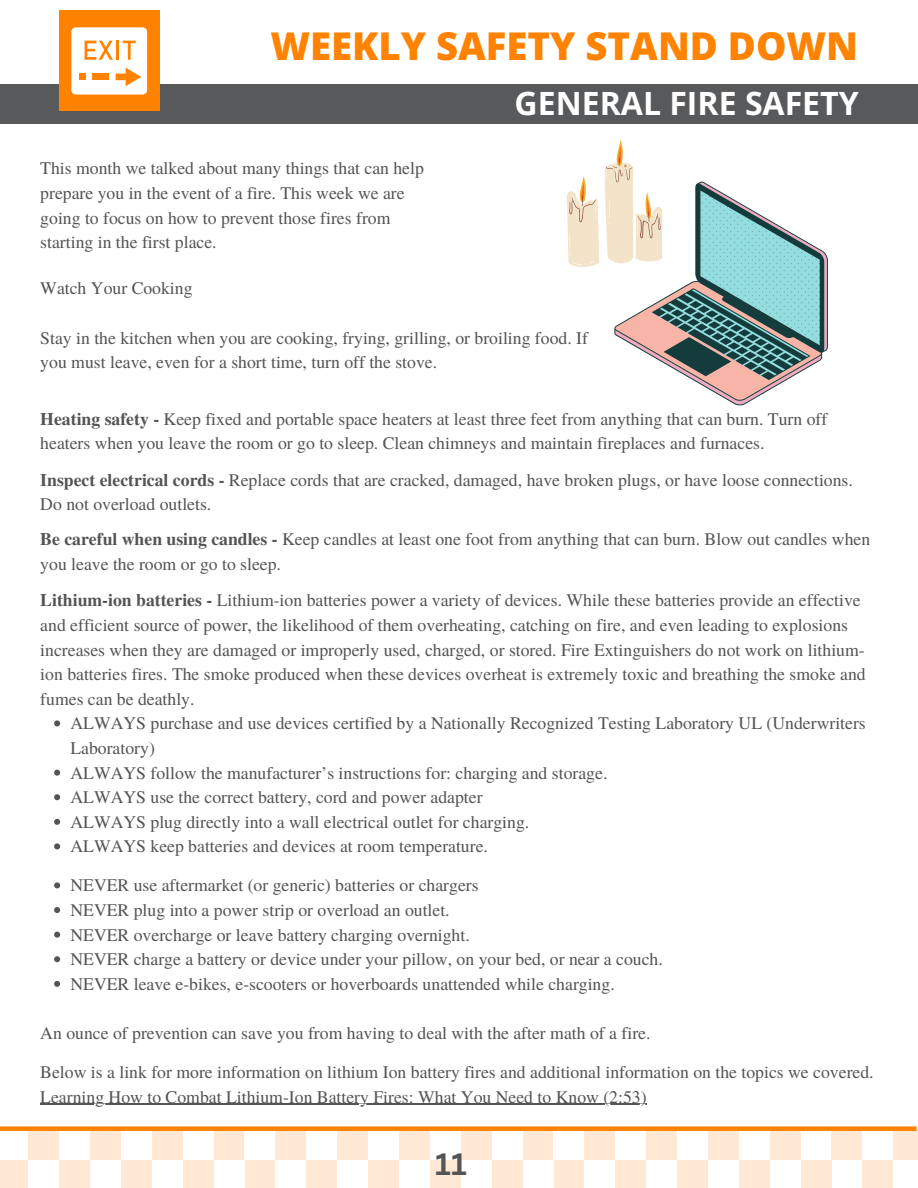
<style>
.page{position:relative;width:918px;height:1188px;background:#fff}
.page>*{position:absolute;margin:0;border:0;box-sizing:border-box;transform-origin:0 0}
.t1{font:800 38.25px "Open Sans";color:#ff8200}
.t2{font:700 32.1px "Open Sans";color:#fff}
.t3{font:700 30px "Canva Sans";color:#545454}
.t4{font:17.7px/24.6px "Te X Gyre Termes";color:#545454}
.s1{font-weight:700}
</style>
<div class="page">
<div style="left:0;top:84px;width:918px;height:40px;background:#58595b"></div>
<div style="left:461px;top:1129px;width:31px;height:31px;background:#ffe9d4"></div>
<div style="left:523px;top:1129px;width:30px;height:31px;background:#ffe9d4"></div>
<div style="left:584px;top:1129px;width:31px;height:31px;background:#ffe9d4"></div>
<div style="left:646px;top:1129px;width:31px;height:31px;background:#ffe9d4"></div>
<div style="left:615px;top:1160px;width:31px;height:28px;background:#ffe9d4"></div>
<div style="left:553px;top:1160px;width:31px;height:28px;background:#ffe9d4"></div>
<div style="left:492px;top:1160px;width:31px;height:28px;background:#ffe9d4"></div>
<div style="left:430px;top:1160px;width:31px;height:28px;background:#ffe9d4"></div>
<div style="left:708px;top:1129px;width:31px;height:31px;background:#ffe9d4"></div>
<div style="left:770px;top:1129px;width:31px;height:31px;background:#ffe9d4"></div>
<div style="left:832px;top:1129px;width:30px;height:31px;background:#ffe9d4"></div>
<div style="left:893px;top:1129px;width:25px;height:31px;background:#ffe9d4"></div>
<div style="left:862px;top:1160px;width:31px;height:28px;background:#ffe9d4"></div>
<div style="left:801px;top:1160px;width:31px;height:28px;background:#ffe9d4"></div>
<div style="left:739px;top:1160px;width:31px;height:28px;background:#ffe9d4"></div>
<div style="left:677px;top:1160px;width:31px;height:28px;background:#ffe9d4"></div>
<div style="left:214px;top:1129px;width:31px;height:31px;background:#ffe9d4"></div>
<div style="left:275px;top:1129px;width:31px;height:31px;background:#ffe9d4"></div>
<div style="left:337px;top:1129px;width:31px;height:31px;background:#ffe9d4"></div>
<div style="left:399px;top:1129px;width:31px;height:31px;background:#ffe9d4"></div>
<div style="left:368px;top:1160px;width:31px;height:28px;background:#ffe9d4"></div>
<div style="left:306px;top:1160px;width:31px;height:28px;background:#ffe9d4"></div>
<div style="left:245px;top:1160px;width:30px;height:28px;background:#ffe9d4"></div>
<div style="left:183px;top:1160px;width:31px;height:28px;background:#ffe9d4"></div>
<div style="left:28px;top:1129px;width:31px;height:31px;background:#ffe9d4"></div>
<div style="left:90px;top:1129px;width:31px;height:31px;background:#ffe9d4"></div>
<div style="left:152px;top:1129px;width:31px;height:31px;background:#ffe9d4"></div>
<div style="left:121px;top:1160px;width:31px;height:28px;background:#ffe9d4"></div>
<div style="left:59px;top:1160px;width:31px;height:28px;background:#ffe9d4"></div>
<div style="left:0;top:1160px;width:28px;height:28px;background:#ffe9d4"></div>
<div style="left:0;top:1126px;width:917px;height:5px;background:#ff8200"></div>
<div style="left:59px;top:11px;width:100px;height:100px;background:#ff8200"></div>
<div style="left:71px;top:27px;width:76px;height:68px;background:#fff;border-radius:4px"></div>
<svg style="left:85px;top:41px;width:28px;height:19px"></svg>
<hr style="left:116px;top:41px;width:3px;height:19px;background:#ff8200">
<svg style="left:123px;top:41px;width:13px;height:19px"></svg>
<div style="left:92px;top:74px;width:17px;height:6px;background:#ff8200"></div>
<svg style="left:116px;top:68px;width:25px;height:18px"></svg>
<div style="left:79px;top:74px;width:7px;height:6px;background:#ff8200"></div>
<svg style="left:566px;top:139px;width:138px;height:128px"></svg>
<svg style="left:614px;top:182px;width:214px;height:223px"></svg>
<svg style="left:54px;top:720px;width:6px;height:6px"></svg>
<svg style="left:54px;top:770px;width:6px;height:6px"></svg>
<svg style="left:54px;top:794px;width:6px;height:6px"></svg>
<svg style="left:54px;top:819px;width:6px;height:6px"></svg>
<svg style="left:54px;top:843px;width:6px;height:6px"></svg>
<svg style="left:54px;top:882px;width:6px;height:6px"></svg>
<svg style="left:54px;top:907px;width:6px;height:6px"></svg>
<svg style="left:54px;top:932px;width:6px;height:6px"></svg>
<svg style="left:54px;top:956px;width:6px;height:6px"></svg>
<svg style="left:54px;top:981px;width:6px;height:6px"></svg>
<hr style="left:40px;top:1104px;width:607px;height:1px;background:#545454">
<p class="t1" style="left:270px;top:19px;width:589px">WEEKLY SAFETY STAND DOWN</p>
<p class="t2" style="left:515px;top:81px;width:346px">GENERAL FIRE SAFETY</p>
<p class="t4" style="left:40px;top:155px;width:385px">This month we talked about many things that can help prepare you in the event of a fire. This week we are going to focus on how to prevent those fires from starting in the first place.</p>
<p class="t4" style="left:40px;top:275px;width:154px">Watch Your Cooking</p>
<p class="t4" style="left:40px;top:324px;width:549px">Stay in the kitchen when you are cooking, frying, grilling, or broiling food. If you must leave, even for a short time, turn off the stove.</p>
<p class="t4" style="left:40px;top:405px;width:789px"><span class="s1">Heating safety -</span> Keep fixed and portable space heaters at least three feet from anything that can burn. Turn off heaters when you leave the room or go to sleep. Clean chimneys and maintain fireplaces and furnaces.</p>
<p class="t4" style="left:40px;top:467px;width:814px"><span class="s1">Inspect electrical cords -</span> Replace cords that are cracked, damaged, have broken plugs, or have loose connections.<br>Do not overload outlets.</p>
<p class="t4" style="left:40px;top:526px;width:831px"><span class="s1">Be careful when using candles -</span> Keep candles at least one foot from anything that can burn. Blow out candles when you leave the room or go to sleep.</p>
<p class="t4" style="left:40px;top:587px;width:827px"><span class="s1">Lithium-ion batteries -</span> Lithium-ion batteries power a variety of devices. While these batteries provide an effective and efficient source of power, the likelihood of them overheating, catching on fire, and even leading to explosions increases when they are damaged or improperly used, charged, or stored. Fire Extinguishers do not work on lithium&shy;ion batteries fires. The smoke produced when these devices overheat is extremely toxic and breathing the smoke and fumes can be deathly.</p>
<p class="t4" style="left:70px;top:710px;width:797px">ALWAYS purchase and use devices certified by a Nationally Recognized Testing Laboratory UL (Underwriters<br>Laboratory)</p>
<p class="t4" style="left:70px;top:759px;width:539px">ALWAYS follow the manufacturer’s instructions for: charging and storage.</p>
<p class="t4" style="left:70px;top:784px;width:414px">ALWAYS use the correct battery, cord and power adapter</p>
<p class="t4" style="left:70px;top:809px;width:460px">ALWAYS plug directly into a wall electrical outlet for charging.</p>
<p class="t4" style="left:70px;top:833px;width:419px">ALWAYS keep batteries and devices at room temperature.</p>
<p class="t4" style="left:70px;top:872px;width:410px">NEVER use aftermarket (or generic) batteries or chargers</p>
<p class="t4" style="left:70px;top:897px;width:381px">NEVER plug into a power strip or overload an outlet.</p>
<p class="t4" style="left:70px;top:921px;width:401px">NEVER overcharge or leave battery charging overnight.</p>
<p class="t4" style="left:70px;top:946px;width:594px">NEVER charge a battery or device under your pillow, on your bed, or near a couch.</p>
<p class="t4" style="left:70px;top:971px;width:546px">NEVER leave e-bikes, e-scooters or hoverboards unattended while charging.</p>
<p class="t4" style="left:40px;top:1020px;width:612px">An ounce of prevention can save you from having to deal with the after math of a fire.</p>
<p class="t4" style="left:40px;top:1059px;width:835px">Below is a link for more information on lithium Ion battery fires and additional information on the topics we covered.</p>
<p class="t4" style="left:40px;top:1083px;width:608px">Learning How to Combat Lithium-Ion Battery Fires: What You Need to Know (2:53)</p>
<p class="t3" style="left:435px;top:1143px;width:33px">11</p>
</div>
